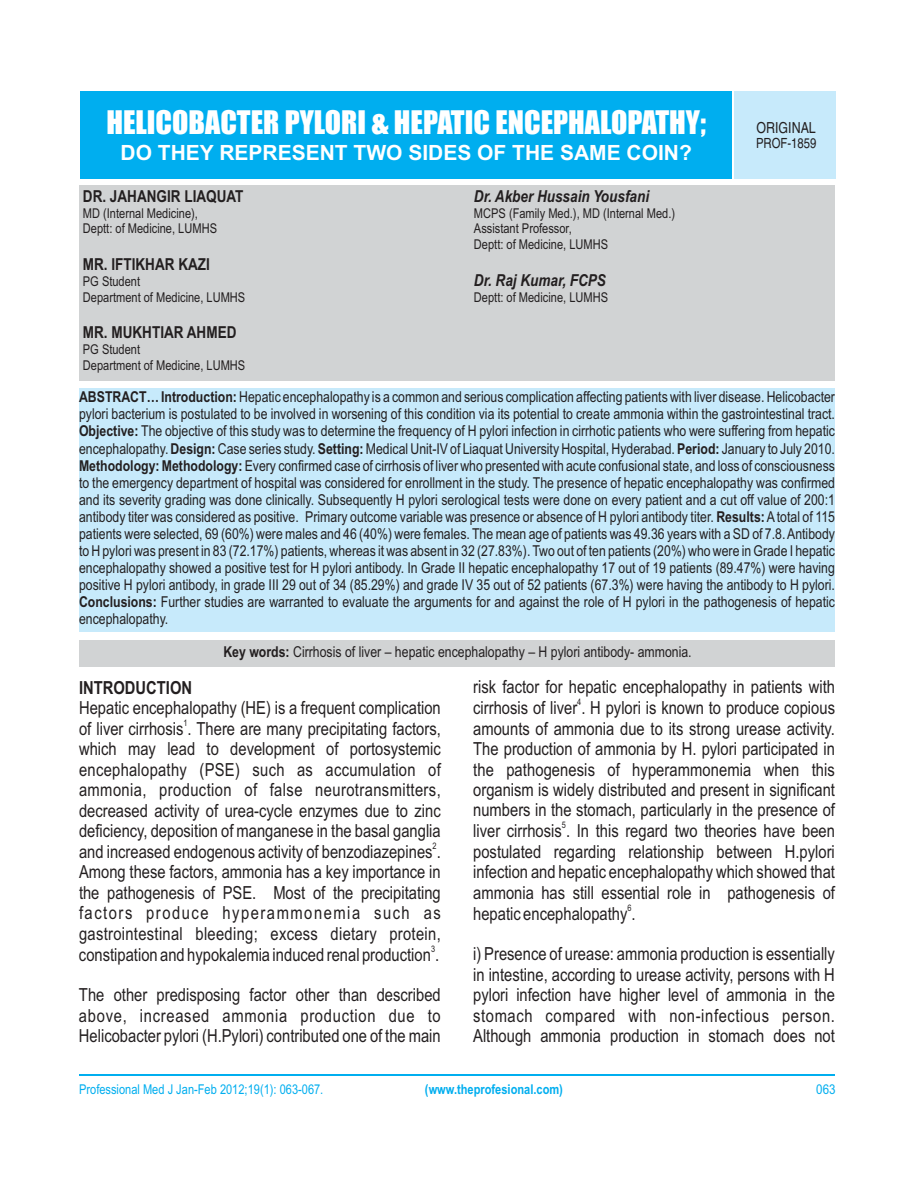
<style>
.page{position:relative;width:918px;height:1188px;background:#fff}
.page>*{position:absolute;margin:0;border:0;box-sizing:border-box;transform-origin:0 0}
.t1{font:30px "Impact";color:#fff}
.t2{font:700 21px "Arial";color:#fff}
.t3{font:18px/20.4px "Arial Narrow";color:#231f20}
.t4{font:18px "Arial Narrow";letter-spacing:.02em;color:#231f20}
.t5{font:18px "Arial Narrow";letter-spacing:.035em;color:#231f20}
.t6{font:18px "Arial Narrow";letter-spacing:.04em;color:#231f20}
.t7{font:18px "Arial Narrow";letter-spacing:.085em;color:#231f20}
.t8{font:700 18px "Arial Narrow";color:#231f20}
.t9{font:700 16.5px "Arial Narrow";color:#231f20}
.t10{font:italic 700 16.5px "Arial Narrow";color:#231f20}
.t11{font:15.15px "Switzerland";color:#231f20;scale:.82 1}
.t12{font:15px/17.1px "Arial Narrow";color:#231f20;text-align:justify}
.t13{font:13.95px "Switzerland";color:#231f20;scale:.81 1}
.t14{font:13.5px/15.3px "Arial Narrow";color:#231f20}
.t15{font:13.5px "Arial Narrow";color:#00aeef}
.t16{font:700 13.5px "Arial Narrow";color:#00aeef}
.t17{font:13.5px "Arial Narrow";color:#00aeef;scale:1.04 1}
.t18{font:9px "Arial Narrow";color:#231f20}
.s1{font-weight:700}
</style>
<div class="page">
<div style="left:79px;top:185px;width:756px;height:196px;background:#d1d3d4"></div>
<div style="left:79px;top:640px;width:756px;height:27px;background:#d1d3d4"></div>
<div style="left:79px;top:388px;width:756px;height:244px;background:#c7eafb"></div>
<div style="left:80px;top:91px;width:755px;height:88px;background:#c7eafb"></div>
<div style="left:80px;top:91px;width:652px;height:88px;background:#00aeef"></div>
<hr style="left:79px;top:1074px;width:756px;height:2px;background:#00aeef">
<hr style="left:732px;top:91px;width:2px;height:88px;background:#fff">
<h1 class="t1" style="left:106px;top:111px;width:601px">HELICOBACTER PYLORI &amp; HEPATIC ENCEPHALOPATHY;</h1>
<h2 class="t2" style="left:121px;top:144px;width:573px">DO THEY REPRESENT TWO SIDES OF THE SAME COIN?</h2>
<p class="t9" style="left:83px;top:190px;width:162px">DR. JAHANGIR LIAQUAT</p>
<p class="t10" style="left:474px;top:190px;width:177px">Dr. Akber Hussain Yousfani</p>
<p class="t14" style="left:83px;top:207px;width:117px">MD (Internal Medicine),</p>
<p class="t14" style="left:474px;top:207px;width:203px">MCPS (Family Med.), MD (Internal Med.)</p>
<p class="t14" style="left:83px;top:222px;width:136px">Deptt: of Medicine, LUMHS</p>
<p class="t14" style="left:474px;top:222px;width:136px">Assistant Professor,<br>Deptt: of Medicine, LUMHS</p>
<p class="t9" style="left:83px;top:258px;width:129px">MR. IFTIKHAR KAZI</p>
<p class="t14" style="left:83px;top:275px;width:59px">PG Student</p>
<p class="t10" style="left:474px;top:274px;width:133px">Dr. Raj Kumar, FCPS</p>
<p class="t14" style="left:83px;top:290px;width:164px">Department of Medicine, LUMHS</p>
<p class="t14" style="left:474px;top:290px;width:136px">Deptt: of Medicine, LUMHS</p>
<p class="t9" style="left:83px;top:326px;width:155px">MR. MUKHTIAR AHMED</p>
<p class="t14" style="left:83px;top:343px;width:164px">PG Student<br>Department of Medicine, LUMHS</p>
<p class="t11" style="left:756px;top:119px;width:74px">ORIGINAL</p>
<p class="t13" style="left:756px;top:134px;width:76px">PROF-1859</p>
<p class="t12" style="left:79px;top:390px;width:758px"><span class="s1">ABSTRACT… Introduction:</span> Hepatic encephalopathy is a common and serious complication affecting patients with liver disease. Helicobacter pylori bacterium is postulated to be involved in worsening of this condition via its potential to create ammonia within the gastrointestinal tract.<br><span class="s1">Objective:</span> The objective of this study was to determine the frequency of H pylori infection in cirrhotic patients who were suffering from hepatic encephalopathy. <span class="s1">Design:</span> Case series study. <span class="s1">Setting:</span>Medical Unit-IV of Liaquat University Hospital, Hyderabad. <span class="s1">Period:</span> January to July 2010.<br><span class="s1">Methodology: Methodology:</span> Every confirmed case of cirrhosis of liver who presented with acute confusional state, and loss of consciousness to the emergency department of hospital was considered for enrollment in the study. The presence of hepatic encephalopathy was confirmed and its severity grading was done clinically. Subsequently H pylori serological tests were done on every patient and a cut off value of 200:1 antibody titer was considered as positive. Primary outcome variable was presence or absence of H pylori antibody titer. <span class="s1">Results:</span>Atotal of 115 patients were selected, 69 (60%) were males and 46 (40%) were females. The mean age of patients was 49.36 years with a SD of 7.8. Antibody to H pylori was present in 83 (72.17%) patients, whereas it was absent in 32 (27.83%). Two out of ten patients (20%) who were in Grade I hepatic encephalopathy showed a positive test for H pylori antibody. In Grade II hepatic encephalopathy 17 out of 19 patients (89.47%) were having positive H pylori antibody, in grade III 29 out of 34 (85.29%) and grade IV 35 out of 52 patients (67.3%) were having the antibody to H pylori.<br><span class="s1">Conclusions:</span> Further studies are warranted to evaluate the arguments for and against the role of H pylori in the pathogenesis of hepatic encephalopathy.</p>
<p class="t12" style="left:223px;top:644px;width:470px"><span class="s1">Key words:</span> Cirrhosis of liver – hepatic encephalopathy – H pylori antibody- ammonia.</p>
<p class="t8" style="left:79px;top:680px;width:115px">INTRODUCTION</p>
<p class="t3" style="left:473px;top:679px;width:363px">risk factor for hepatic encephalopathy in patients with</p>
<p class="t18" style="left:577px;top:699px;width:6px">4</p>
<p class="t3" style="left:79px;top:699px;width:363px">Hepatic encephalopathy (HE) is a frequent complication</p>
<p class="t3" style="left:473px;top:700px;width:363px">cirrhosis of liver . H pylori is known to produce copious</p>
<p class="t18" style="left:184px;top:720px;width:6px">1</p>
<p class="t3" style="left:79px;top:720px;width:363px">of liver cirrhosis . There are many precipitating factors,</p>
<p class="t3" style="left:473px;top:720px;width:363px">amounts of ammonia due to its strong urease activity.</p>
<p class="t3" style="left:79px;top:741px;width:363px">which may lead to development of portosystemic</p>
<p class="t3" style="left:473px;top:740px;width:363px">The production of ammonia by H. pylori participated in</p>
<p class="t3" style="left:79px;top:761px;width:363px">encephalopathy (PSE) such as accumulation of</p>
<p class="t3" style="left:473px;top:761px;width:363px">the pathogenesis of hyperammonemia when this</p>
<p class="t4" style="left:79px;top:783px;width:363px">ammonia, production of false neurotransmitters,</p>
<p class="t3" style="left:473px;top:781px;width:363px">organism is widely distributed and present in significant</p>
<p class="t3" style="left:79px;top:802px;width:363px">decreased activity of urea-cycle enzymes due to zinc</p>
<p class="t3" style="left:473px;top:802px;width:363px">numbers in the stomach, particularly in the presence of</p>
<p class="t18" style="left:562px;top:822px;width:6px">5</p>
<p class="t3" style="left:79px;top:822px;width:363px">deficiency, deposition of manganese in the basal ganglia</p>
<p class="t3" style="left:473px;top:823px;width:363px">liver cirrhosis . In this regard two theories have been</p>
<p class="t18" style="left:433px;top:842px;width:6px">2</p>
<p class="t3" style="left:79px;top:843px;width:363px">and increased endogenous activity of benzodiazepines .</p>
<p class="t3" style="left:473px;top:843px;width:363px">postulated regarding relationship between H.pylori</p>
<p class="t3" style="left:79px;top:864px;width:363px">Among these factors, ammonia has a key importance in</p>
<p class="t3" style="left:473px;top:863px;width:363px">infection and hepatic encephalopathy which showed that</p>
<p class="t3" style="left:79px;top:884px;width:363px">the pathogenesis of PSE. Most of the precipitating</p>
<p class="t3" style="left:473px;top:884px;width:363px">ammonia has still essential role in pathogenesis of</p>
<p class="t18" style="left:628px;top:904px;width:6px">6</p>
<p class="t7" style="left:79px;top:906px;width:363px">factors produce hyperammonemia such as</p>
<p class="t3" style="left:473px;top:905px;width:164px">hepatic encephalopathy .</p>
<p class="t3" style="left:79px;top:925px;width:363px">gastrointestinal bleeding; excess dietary protein,</p>
<p class="t18" style="left:431px;top:945px;width:6px">3</p>
<p class="t3" style="left:79px;top:946px;width:362px">constipation and hypokalemia induced renal production .</p>
<p class="t3" style="left:473px;top:946px;width:363px">i) Presence of urease: ammonia production is essentially in intestine, according to urease activity, persons with H</p>
<p class="t3" style="left:79px;top:987px;width:363px">The other predisposing factor other than described</p>
<p class="t3" style="left:473px;top:986px;width:363px">pylori infection have higher level of ammonia in the</p>
<p class="t6" style="left:79px;top:1009px;width:363px">above, increased ammonia production due to</p>
<p class="t5" style="left:473px;top:1009px;width:363px">stomach compared with non-infectious person.</p>
<p class="t3" style="left:79px;top:1027px;width:363px">Helicobacter pylori (H.Pylori) contributed one of the main</p>
<p class="t3" style="left:473px;top:1027px;width:363px">Although ammonia production in stomach does not</p>
<p class="t15" style="left:79px;top:1084px;width:246px">Professional Med J Jan-Feb 2012;19(1): 063-067.</p>
<p class="t16" style="left:425px;top:1084px;width:140px">(www.theprofesional.com)</p>
<p class="t17" style="left:816px;top:1084px;width:20px">063</p>
</div>
